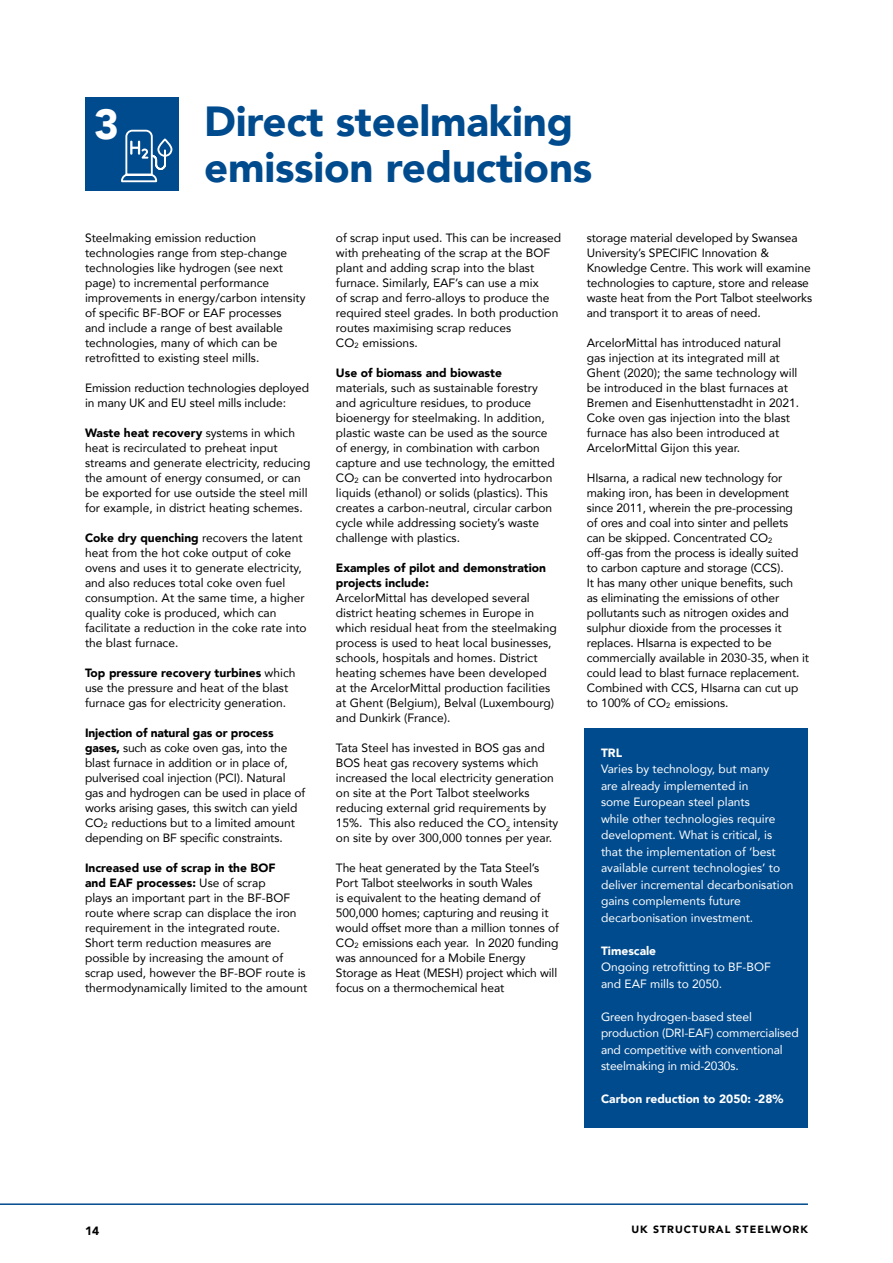
<style>
.page{position:relative;width:893px;height:1263px;background:#fff}
.page>*{position:absolute;margin:0;border:0;box-sizing:border-box;transform-origin:0 0}
.t1{font:900 42px/46.5px "Avenir";letter-spacing:-.005em;color:#004b8d}
.t2{font:900 42px "Avenir";color:#fff}
.t3{font:12px/15px "Avenir";color:#000}
.t4{font:12px/16.5px "Avenir";color:#fff}
.t5{font:900 12px/15px "Avenir";color:#000}
.t6{font:900 12px "Avenir";color:#fff}
.t7{font:900 10.5px "Avenir";letter-spacing:.1em;color:#000}
.s1{font-weight:900}
</style>
<div class="page">
<hr style="left:0;top:1203px;width:808px;height:2px;background:#004b8d">
<div style="left:584px;top:728px;width:224px;height:400px;background:#004b8d"></div>
<div style="left:85px;top:98px;width:93px;height:93px;background:#004b8d"></div>
<svg style="left:121px;top:129px;width:52px;height:54px"></svg>
<h1 class="t2" style="left:94px;top:88px;width:26px">3</h1>
<h1 class="t1" style="left:204px;top:97px;width:390px">Direct steelmaking emission reductions</h1>
<p class="t3" style="left:85px;top:230px;width:222px">Steelmaking emission reduction technologies range from step-change technologies like hydrogen (see next page) to incremental performance improvements in energy/carbon intensity of specific BF-BOF or EAF processes<br>and include a range of best available technologies, many of which can be retrofitted to existing steel mills.</p>
<p class="t3" style="left:85px;top:380px;width:226px">Emission reduction technologies deployed in many UK and EU steel mills include:</p>
<p class="t3" style="left:85px;top:425px;width:227px"><span class="s1">Waste heat recovery</span> systems in which heat is recirculated to preheat input streams and generate electricity, reducing the amount of energy consumed, or can be exported for use outside the steel mill for example, in district heating schemes.</p>
<p class="t3" style="left:85px;top:530px;width:223px"><span class="s1">Coke dry quenching</span> recovers the latent heat from the hot coke output of coke ovens and uses it to generate electricity, and also reduces total coke oven fuel consumption. At the same time, a higher quality coke is produced, which can facilitate a reduction in the coke rate into the blast furnace.</p>
<p class="t3" style="left:85px;top:665px;width:212px"><span class="s1">Top pressure recovery turbines</span> which use the pressure and heat of the blast furnace gas for electricity generation.</p>
<p class="t3" style="left:85px;top:725px;width:222px"><span class="s1">Injection of natural gas or process gases,</span> such as coke oven gas, into the blast furnace in addition or in place of, pulverised coal injection (PCI). Natural gas and hydrogen can be used in place of works arising gases, this switch can yield CO<sub>2</sub> reductions but to a limited amount depending on BF specific constraints.</p>
<p class="t3" style="left:85px;top:860px;width:224px"><span class="s1">Increased use of scrap in the BOF<br>and EAF processes:</span> Use of scrap<br>plays an important part in the BF-BOF route where scrap can displace the iron requirement in the integrated route.<br>Short term reduction measures are possible by increasing the amount of scrap used, however the BF-BOF route is thermodynamically limited to the amount</p>
<p class="t3" style="left:336px;top:230px;width:227px">of scrap input used. This can be increased with preheating of the scrap at the BOF plant and adding scrap into the blast furnace. Similarly, EAF’s can use a mix<br>of scrap and ferro-alloys to produce the required steel grades. In both production routes maximising scrap reduces<br>CO<sub>2</sub> emissions.</p>
<p class="t5" style="left:336px;top:365px;width:167px">Use of biomass and biowaste</p>
<p class="t3" style="left:336px;top:380px;width:220px">materials, such as sustainable forestry and agriculture residues, to produce bioenergy for steelmaking. In addition, plastic waste can be used as the source of energy, in combination with carbon capture and use technology, the emitted CO<sub>2</sub> can be converted into hydrocarbon liquids (ethanol) or solids (plastics). This creates a carbon-neutral, circular carbon cycle while addressing society’s waste challenge with plastics.</p>
<p class="t5" style="left:336px;top:560px;width:212px">Examples of pilot and demonstration projects include:</p>
<p class="t3" style="left:336px;top:590px;width:222px">ArcelorMittal has developed several district heating schemes in Europe in which residual heat from the steelmaking process is used to heat local businesses, schools, hospitals and homes. District heating schemes have been developed at the ArcelorMittal production facilities at Ghent (Belgium), Belval (Luxembourg) and Dunkirk (France).</p>
<p class="t3" style="left:336px;top:740px;width:224px">Tata Steel has invested in BOS gas and BOS heat gas recovery systems which increased the local electricity generation on site at the Port Talbot steelworks reducing external grid requirements by 15%. This also reduced the CO<sub>2</sub> intensity on site by over 300,000 tonnes per year.</p>
<p class="t3" style="left:336px;top:860px;width:224px">The heat generated by the Tata Steel’s Port Talbot steelworks in south Wales<br>is equivalent to the heating demand of 500,000 homes; capturing and reusing it would offset more than a million tonnes of CO<sub>2</sub> emissions each year. In 2020 funding was announced for a Mobile Energy Storage as Heat (MESH) project which will focus on a thermochemical heat</p>
<p class="t3" style="left:587px;top:230px;width:227px">storage material developed by Swansea University’s SPECIFIC Innovation &amp; Knowledge Centre. This work will examine technologies to capture, store and release waste heat from the Port Talbot steelworks and transport it to areas of need.</p>
<p class="t3" style="left:587px;top:335px;width:214px">ArcelorMittal has introduced natural gas injection at its integrated mill at Ghent (2020); the same technology will be introduced in the blast furnaces at Bremen and Eisenhuttenstadht in 2021.<br>Coke oven gas injection into the blast furnace has also been introduced at ArcelorMittal Gijon this year.</p>
<p class="t3" style="left:587px;top:470px;width:224px">HIsarna, a radical new technology for making iron, has been in development since 2011, wherein the pre-processing<br>of ores and coal into sinter and pellets can be skipped. Concentrated CO<sub>2 </sub>off-gas from the process is ideally suited to carbon capture and storage (CCS).<br>It has many other unique benefits, such<br>as eliminating the emissions of other pollutants such as nitrogen oxides and sulphur dioxide from the processes it replaces. HIsarna is expected to be commercially available in 2030-35, when it could lead to blast furnace replacement.<br>Combined with CCS, HIsarna can cut up to 100% of CO<sub>2</sub> emissions.</p>
<p class="t6" style="left:601px;top:742px;width:23px">TRL</p>
<p class="t4" style="left:601px;top:760px;width:194px">Varies by technology, but many<br>are already implemented in<br>some European steel plants<br>while other technologies require development. What is critical, is that the implementation of ‘best available current technologies’ to deliver incremental decarbonisation gains complements future decarbonisation investment.</p>
<p class="t6" style="left:601px;top:940px;width:57px">Timescale</p>
<p class="t4" style="left:601px;top:958px;width:171px">Ongoing retrofitting to BF-BOF and EAF mills to 2050.</p>
<p class="t4" style="left:601px;top:1008px;width:199px">Green hydrogen-based steel production (DRI-EAF) commercialised and competitive with conventional steelmaking in mid-2030s.</p>
<p class="t6" style="left:601px;top:1089px;width:184px">Carbon reduction to 2050: -28%</p>
<p class="t5" style="left:85px;top:1222px;width:16px">14</p>
<p class="t7" style="left:631px;top:1220px;width:178px">UK STRUCTURAL STEELWORK</p>
</div>
